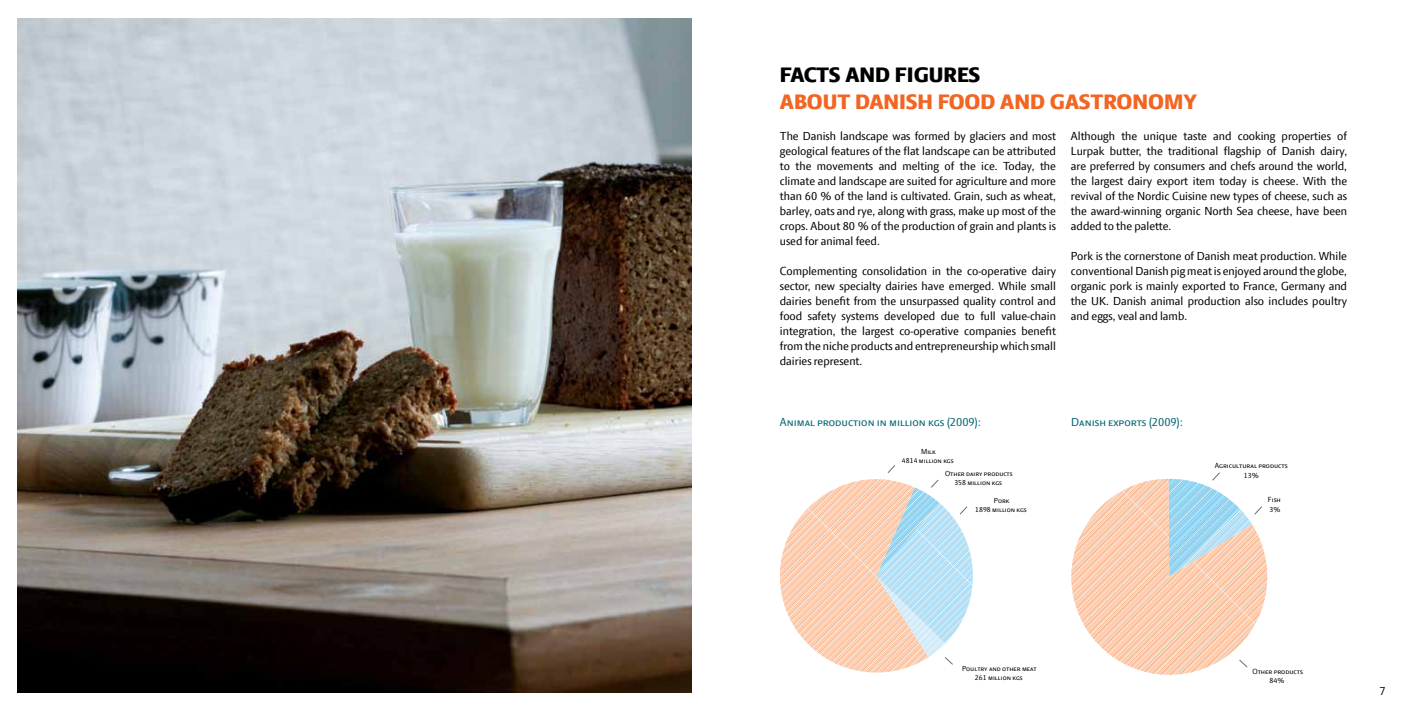
<style>
.page{position:relative;width:1418px;height:709px;background:#fff}
.page>*{position:absolute;margin:0;border:0;box-sizing:border-box;transform-origin:0 0}
.t1{font:800 22.5px "LF Press Sans";color:#f26522}
.t2{font:800 22.5px "LF Press Sans";color:#000}
.t3{font:12.5px/15px "LF Press Sans";color:#000;text-align:justify}
.t4{font:12.5px "LF Press Sans Caps";color:#006471}
.t5{font:8px/9.5px "LF Press Sans Caps";color:#000;text-align:center}
.t6{font:7.75px/9.4px "LF Press Sans Caps";color:#000;text-align:center}
</style>
<div class="page">
<img style="left:18px;top:19px;width:673px;height:673px">
<svg style="left:780px;top:465px;width:193px;height:208px"></svg>
<svg style="left:1071px;top:479px;width:197px;height:196px"></svg>
<h1 class="t2" style="left:780px;top:62px;width:202px">FACTS AND FIGURES</h1>
<h1 class="t1" style="left:780px;top:89px;width:418px">ABOUT DANISH FOOD AND GASTRONOMY</h1>
<p class="t3" style="left:780px;top:128px;width:277px">The Danish landscape was formed by glaciers and most geological features of the flat landscape can be attributed to the movements and melting of the ice. Today, the climate and landscape are suited for agriculture and more than 60 % of the land is cultivated. Grain, such as wheat, barley, oats and rye, along with grass, make up most of the crops. About 80 % of the production of grain and plants is used for animal feed.</p>
<p class="t3" style="left:780px;top:263px;width:277px">Complementing consolidation in the co-operative dairy sector, new specialty dairies have emerged. While small dairies benefit from the unsurpassed quality control and food safety systems developed due to full value-chain integration, the largest co-operative companies benefit from the niche products and entrepreneurship which small dairies represent.</p>
<p class="t3" style="left:1070px;top:128px;width:278px">Although the unique taste and cooking properties of Lurpak butter, the traditional flagship of Danish dairy, are preferred by consumers and chefs around the world, the largest dairy export item today is cheese. With the revival of the Nordic Cuisine new types of cheese, such as the award-winning organic North Sea cheese, have been added to the palette.</p>
<p class="t3" style="left:1070px;top:248px;width:277px">Pork is the cornerstone of Danish meat production. While conventional Danish pig meat is enjoyed around the globe, organic pork is mainly exported to France, Germany and the UK. Danish animal production also includes poultry and eggs, veal and lamb.</p>
<p class="t4" style="left:780px;top:414px;width:202px">Animal production in million kgs (2009):</p>
<p class="t6" style="left:902px;top:446px;width:53px">Milk<br>4814 million kgs</p>
<p class="t6" style="left:945px;top:468px;width:69px">Other dairy products<br>358 million kgs</p>
<p class="t6" style="left:975px;top:495px;width:53px">Pork<br>1898 million kgs</p>
<p class="t4" style="left:1071px;top:414px;width:113px">Danish exports (2009):</p>
<p class="t5" style="left:1214px;top:461px;width:74px">Agricultural products<br>13%</p>
<p class="t5" style="left:1267px;top:495px;width:14px;text-align:left">Fish<br>3%</p>
<p class="t6" style="left:962px;top:663px;width:76px">Poultry and other meat<br>261 million kgs</p>
<p class="t5" style="left:1252px;top:666px;width:52px">Other products<br>84%</p>
<p class="t3" style="left:1379px;top:683px;width:8px">7</p>
</div>
